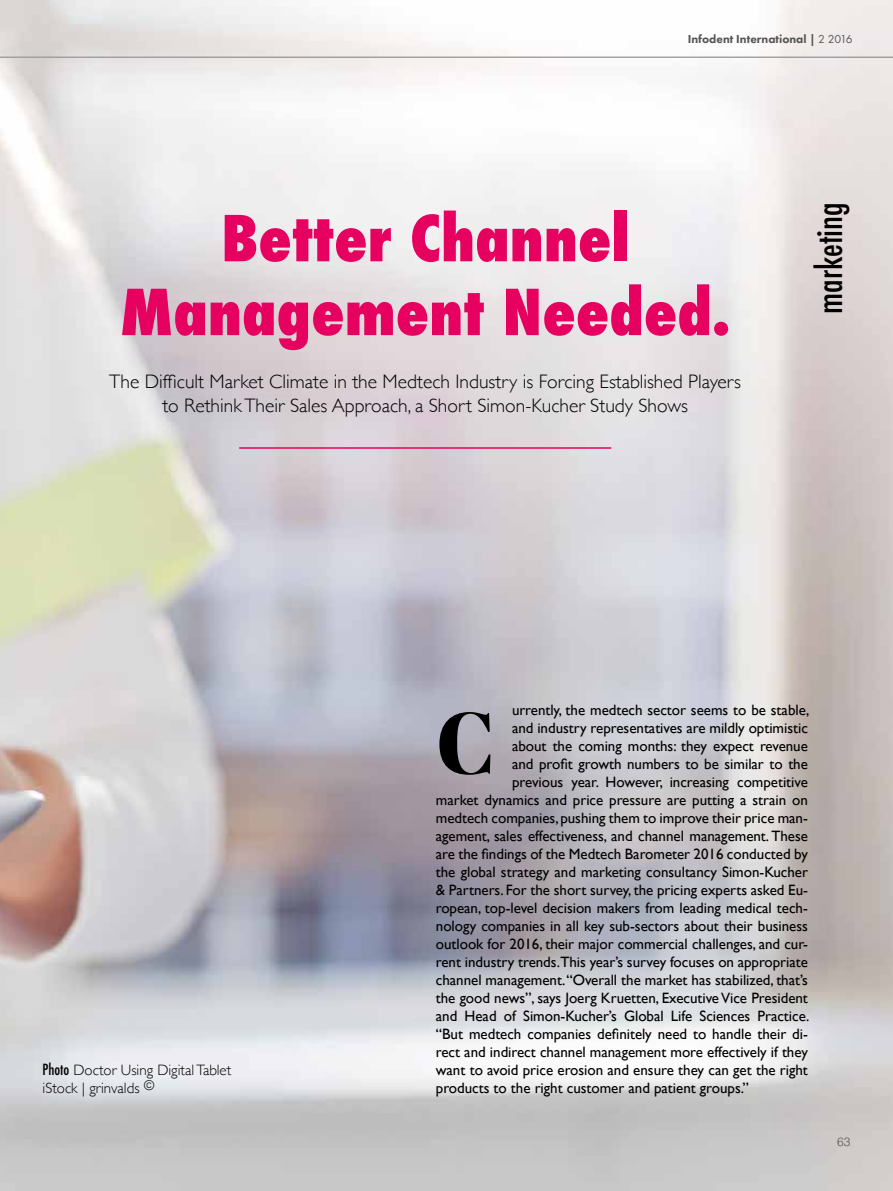
<style>
.page{position:relative;width:893px;height:1191px;background:#fff}
.page>*{position:absolute;margin:0;border:0;box-sizing:border-box;transform-origin:0 0}
.t1{font:87px "Abril Fatface";color:#000}
.t2{font:800 condensed 61.5px/73.8px "Futura";color:#e6005f;text-align:center}
.t3{font:500 condensed 34.5px "Futura";color:#000}
.t4{font:300 19.5px/23.4px "Gill Sans";color:#000;text-align:center}
.t5{font:15px "Gill Sans";color:#000}
.t6{font:300 15px/18px "Gill Sans";color:#000}
.t7{font:800 12px "Futura PT";color:#565656}
.t8{font:300 12px "Helvetica";color:#565656}
.s1{font-weight:400}
.s2{font-family:"Futura";font-weight:500;font-stretch:condensed}
</style>
<div class="page">
<img style="left:0;top:0;width:893px;height:1191px">
<hr style="left:0;top:57px;width:893px;height:1px;background:#9c9d9d">
<hr style="left:239px;top:447px;width:372px;height:2px;background:#e6005f">
<p class="t7" style="left:688px;top:32px;width:166px">Infodent International | <span class="s1">2 2016</span></p>
<h2 class="t2" style="left:120px;top:202px;width:612px">Better Channel<br>Management Needed.</h2>
<h3 class="t4" style="left:109px;top:369px;width:633px">The Difficult Market Climate in the Medtech Industry is Forcing Established Players to Rethink Their Sales Approach, a Short Simon-Kucher Study Shows</h3>
<h3 class="t3" style="left:807px;top:314px;width:113px;rotate:-90deg">marketing</h3>
<p class="t6" style="left:43px;top:1060px;width:190px"><span class="s2">Photo</span> Doctor Using Digital Tablet iStock | grinvalds <sup>©</sup></p>
<p class="t5" style="left:512px;top:701px;width:299px">urrently, the medtech sector seems to be stable,</p>
<p class="t5" style="left:512px;top:719px;width:297px">and industry representatives are mildly optimistic</p>
<p class="t5" style="left:512px;top:737px;width:297px">about the coming months: they expect revenue</p>
<p class="t5" style="left:512px;top:755px;width:297px">and profit growth numbers to be similar to the</p>
<p class="t5" style="left:512px;top:773px;width:297px">previous year. However, increasing competitive</p>
<p class="t5" style="left:436px;top:791px;width:374px">market dynamics and price pressure are putting a strain on</p>
<p class="t5" style="left:436px;top:809px;width:374px">medtech companies, pushing them to improve their price man-</p>
<p class="t5" style="left:436px;top:827px;width:374px">agement, sales effectiveness, and channel management. These</p>
<p class="t5" style="left:436px;top:845px;width:374px">are the findings of the Medtech Barometer 2016 conducted by</p>
<p class="t5" style="left:436px;top:863px;width:374px">the global strategy and marketing consultancy Simon-Kucher</p>
<p class="t5" style="left:436px;top:881px;width:374px">&amp; Partners. For the short survey, the pricing experts asked Eu-</p>
<p class="t5" style="left:436px;top:899px;width:374px">ropean, top-level decision makers from leading medical tech-</p>
<p class="t5" style="left:436px;top:917px;width:374px">nology companies in all key sub-sectors about their business</p>
<p class="t5" style="left:436px;top:935px;width:374px">outlook for 2016, their major commercial challenges, and cur-</p>
<p class="t5" style="left:436px;top:953px;width:374px">rent industry trends.This year’s survey focuses on appropriate</p>
<p class="t5" style="left:436px;top:971px;width:374px">channel management. “Overall the market has stabilized, that’s</p>
<p class="t5" style="left:436px;top:989px;width:374px">the good news”, says Joerg Kruetten, Executive Vice President</p>
<p class="t5" style="left:436px;top:1007px;width:375px">and Head of Simon-Kucher’s Global Life Sciences Practice.</p>
<p class="t5" style="left:436px;top:1025px;width:374px">“But medtech companies definitely need to handle their di-</p>
<p class="t5" style="left:436px;top:1043px;width:374px">rect and indirect channel management more effectively if they</p>
<p class="t5" style="left:436px;top:1061px;width:374px">want to avoid price erosion and ensure they can get the right</p>
<p class="t5" style="left:436px;top:1079px;width:315px">products to the right customer and patient groups.”</p>
<h1 class="t1" style="left:436px;top:682px;width:62px">C</h1>
<p class="t8" style="left:837px;top:1132px;width:15px">63</p>
</div>
